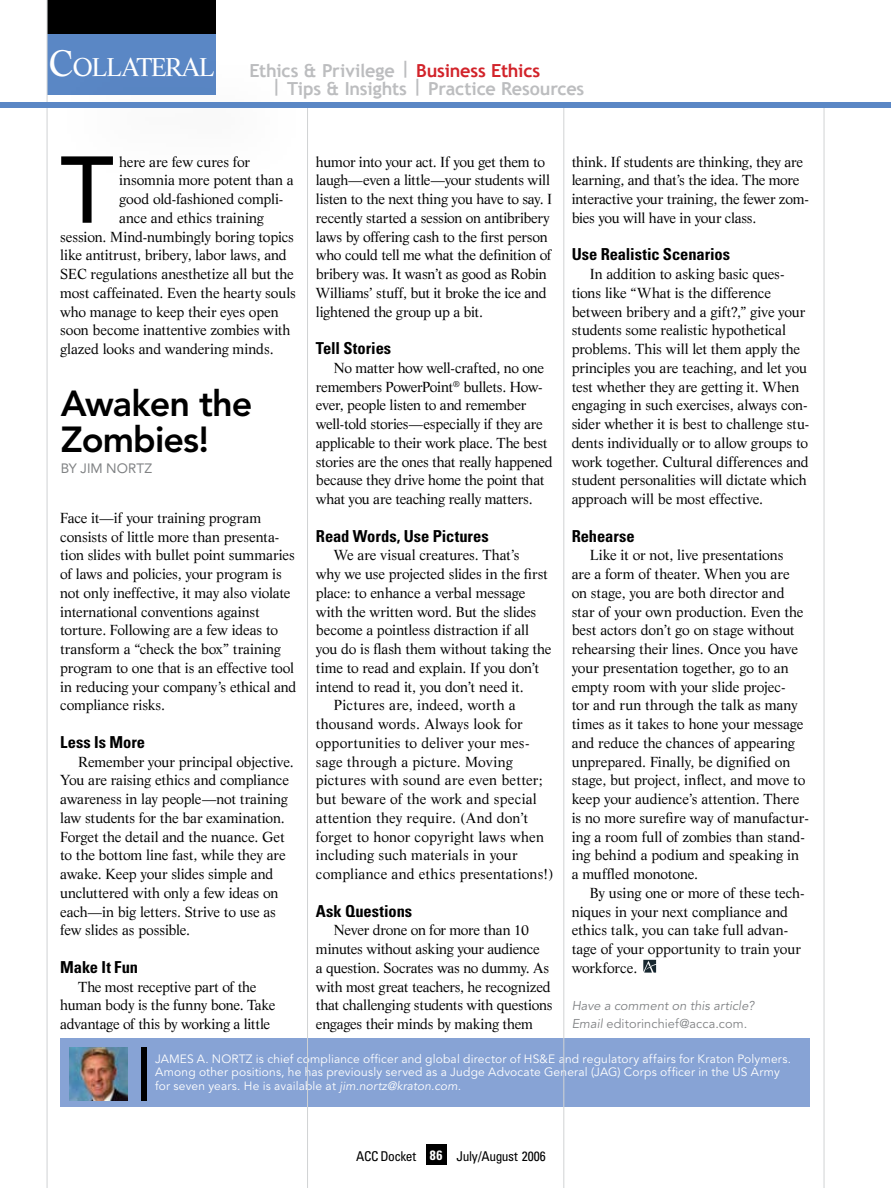
<style>
.page{position:relative;width:891px;height:1188px;background:#fff}
.page>*{position:absolute;margin:0;border:0;box-sizing:border-box;transform-origin:0 0}
.t1{font:500 93.75px "Avenir";color:#000}
.t2{font:800 36px/36px "Avenir";letter-spacing:-.025em;color:#000}
.t3{font:25.2px "Life";letter-spacing:-.05em;color:#fff}
.t4{font:700 18px/18px "Trebuchet MS";letter-spacing:-.01em;color:#bcbdbf}
.t5{font:700 condensed 16.5px "Univers";color:#000}
.t6{font:14.25px/18.8px "Life";letter-spacing:-.01em;color:#000}
.t7{font:14.25px "Life";letter-spacing:.01em;color:#000}
.t8{font:14.25px "Life";letter-spacing:.015em;color:#000}
.t9{font:condensed 13.5px "Univers";letter-spacing:-.03em;color:#000}
.t10{font:13.5px "Avenir";letter-spacing:.005em;color:#808284}
.t11{font:italic 12.75px/18px "Avenir";letter-spacing:.005em;color:#808284}
.t12{font:12px/13.5px "Avenir";letter-spacing:.015em;color:#fff}
.s1{font-size:36px}
.s2{color:#d2232a}
.s3{font-style:normal}
.s4{font-style:italic}
.s5{font-weight:700;color:#fff}
</style>
<div class="page">
<svg style="left:643px;top:960px;width:13px;height:13px"></svg>
<div style="left:61px;top:1039px;width:749px;height:68px;background:#87a3d5"></div>
<img style="left:69px;top:1047px;width:58px;height:54px">
<div style="left:141px;top:1047px;width:6px;height:54px;background:#000"></div>
<div style="left:426px;top:1144px;width:21px;height:22px;background:#000"></div>
<div style="left:47px;top:0;width:169px;height:94px;background:#5a87c5"></div>
<div style="left:47px;top:0;width:169px;height:34px;background:#000"></div>
<div style="left:49px;top:48px;width:265px;height:145px;background:#000;opacity:.35"></div>
<hr style="left:47px;top:0;width:1px;height:1188px;background:#d1d3d4">
<hr style="left:307px;top:108px;width:1px;height:1080px;background:#d1d3d4">
<hr style="left:564px;top:108px;width:1px;height:1080px;background:#d1d3d4">
<hr style="left:824px;top:104px;width:1px;height:1084px;background:#d1d3d4">
<div style="left:0;top:102px;width:891px;height:6px;background:#5a87c5"></div>
<h3 class="t3" style="left:49px;top:51px;width:168px"><span class="s1">C</span>ollateral</h3>
<p class="t4" style="left:271px;top:62px;width:315px;text-indent:-22px">Ethics &amp; Privilege | <span class="s2">Business Ethics<br></span>| Tips &amp; Insights | Practice Resources</p>
<h1 class="t1" style="left:60px;top:136px;width:55px">T</h1>
<p class="t6" style="left:119px;top:152px;width:132px">here are few cures for</p>
<p class="t6" style="left:119px;top:171px;width:176px">insomnia more potent than a</p>
<p class="t6" style="left:119px;top:189px;width:166px">good old-fashioned compli-</p>
<p class="t6" style="left:119px;top:208px;width:146px">ance and ethics training</p>
<p class="t6" style="left:60px;top:227px;width:235px">session. Mind-numbingly boring topics</p>
<p class="t6" style="left:60px;top:246px;width:228px">like antitrust, bribery, labor laws, and</p>
<p class="t6" style="left:60px;top:264px;width:235px">SEC regulations anesthetize all but the</p>
<p class="t6" style="left:60px;top:283px;width:237px">most caffeinated. Even the hearty souls</p>
<p class="t6" style="left:60px;top:302px;width:220px">who manage to keep their eyes open</p>
<p class="t6" style="left:60px;top:321px;width:232px">soon become inattentive zombies with</p>
<p class="t6" style="left:60px;top:339px;width:215px">glazed looks and wandering minds.</p>
<h2 class="t2" style="left:61px;top:386px;width:193px">Awaken the<br>Zombies!</h2>
<p class="t10" style="left:61px;top:461px;width:93px">BY JIM NORTZ</p>
<p class="t6" style="left:60px;top:508px;width:238px">Face it—if your training program consists of little more than presenta&shy;tion slides with bullet point summaries of laws and policies, your program is not only ineffective, it may also violate international conventions against torture. Following are a few ideas to transform a “check the box” training program to one that is an effective tool in reducing your company’s ethical and compliance risks.</p>
<p class="t5" style="left:60px;top:732px;width:87px">Less Is More</p>
<p class="t6" style="left:60px;top:752px;width:235px;text-indent:18px">Remember your principal objective.<br>You are raising ethics and compliance awareness in lay people—not training law students for the bar examination.<br>Forget the detail and the nuance. Get to the bottom line fast, while they are awake. Keep your slides simple and uncluttered with only a few ideas on each—in big letters. Strive to use as few slides as possible.</p>
<p class="t5" style="left:60px;top:957px;width:79px">Make It Fun</p>
<p class="t6" style="left:60px;top:977px;width:217px;text-align:center">The most receptive part of the human body is the funny bone. Take advantage of this by working a little</p>
<p class="t6" style="left:316px;top:152px;width:238px">humor into your act. If you get them to laugh—even a little—your students will listen to the next thing you have to say. I recently started a session on antibribery laws by offering cash to the first person who could tell me what the definition of bribery was. It wasn’t as good as Robin Williams’ stuff, but it broke the ice and lightened the group up a bit.</p>
<p class="t5" style="left:316px;top:338px;width:77px">Tell Stories</p>
<p class="t6" style="left:316px;top:358px;width:238px;text-indent:18px">No matter how well-crafted, no one remembers PowerPoint<sup>®</sup> bullets. How&shy;ever, people listen to and remember well-told stories—especially if they are applicable to their work place. The best stories are the ones that really happened because they drive home the point that what you are teaching really matters.</p>
<p class="t5" style="left:316px;top:526px;width:174px">Read Words, Use Pictures</p>
<p class="t6" style="left:334px;top:546px;width:187px">We are visual creatures. That’s</p>
<p class="t6" style="left:316px;top:564px;width:234px">why we use projected slides in the first</p>
<p class="t6" style="left:316px;top:583px;width:211px">place: to enhance a verbal message</p>
<p class="t6" style="left:316px;top:602px;width:222px">with the written word. But the slides</p>
<p class="t6" style="left:316px;top:621px;width:215px">become a pointless distraction if all</p>
<p class="t6" style="left:316px;top:639px;width:237px">you do is flash them without taking the</p>
<p class="t6" style="left:316px;top:658px;width:225px">time to read and explain. If you don’t</p>
<p class="t6" style="left:316px;top:677px;width:209px">intend to read it, you don’t need it.</p>
<p class="t8" style="left:334px;top:696px;width:183px">Pictures are, indeed, worth a</p>
<p class="t6" style="left:316px;top:714px;width:208px">thousand words. Always look for</p>
<p class="t6" style="left:316px;top:733px;width:215px">opportunities to deliver your mes-</p>
<p class="t7" style="left:316px;top:753px;width:198px">sage through a picture. Moving</p>
<p class="t8" style="left:316px;top:771px;width:228px">pictures with sound are even better;</p>
<p class="t7" style="left:316px;top:790px;width:222px">but beware of the work and special</p>
<p class="t7" style="left:316px;top:809px;width:214px">attention they require. (And don’t</p>
<p class="t6" style="left:316px;top:827px;width:230px">forget to honor copyright laws when</p>
<p class="t7" style="left:316px;top:846px;width:203px">including such materials in your</p>
<p class="t8" style="left:316px;top:865px;width:239px">compliance and ethics presentations!)</p>
<p class="t5" style="left:316px;top:901px;width:98px">Ask Questions</p>
<p class="t6" style="left:316px;top:921px;width:238px;text-indent:18px">Never drone on for more than 10 minutes without asking your audience<br>a question. Socrates was no dummy. As with most great teachers, he recognized that challenging students with questions engages their minds by making them</p>
<p class="t6" style="left:572px;top:152px;width:239px">think. If students are thinking, they are learning, and that’s the idea. The more interactive your training, the fewer zom&shy;bies you will have in your class.</p>
<p class="t5" style="left:572px;top:244px;width:160px">Use Realistic Scenarios</p>
<p class="t6" style="left:572px;top:264px;width:239px;text-indent:18px">In addition to asking basic ques&shy;tions like “What is the difference between bribery and a gift?,” give your students some realistic hypothetical problems. This will let them apply the principles you are teaching, and let you test whether they are getting it. When engaging in such exercises, always con&shy;sider whether it is best to challenge stu&shy;dents individually or to allow groups to work together. Cultural differences and student personalities will dictate which approach will be most effective.</p>
<p class="t5" style="left:572px;top:526px;width:65px">Rehearse</p>
<p class="t6" style="left:572px;top:546px;width:239px;text-indent:18px">Like it or not, live presentations<br>are a form of theater. When you are<br>on stage, you are both director and star of your own production. Even the best actors don’t go on stage without rehearsing their lines. Once you have your presentation together, go to an empty room with your slide projec-<br>tor and run through the talk as many times as it takes to hone your message and reduce the chances of appearing unprepared. Finally, be dignified on stage, but project, inflect, and move to keep your audience’s attention. There is no more surefire way of manufactur&shy;ing a room full of zombies than stand&shy;ing behind a podium and speaking in a muffled monotone.</p>
<p class="t6" style="left:572px;top:883px;width:234px;text-indent:18px">By using one or more of these tech&shy;niques in your next compliance and ethics talk, you can take full advan&shy;tage of your opportunity to train your workforce.</p>
<p class="t11" style="left:572px;top:996px;width:184px">Have a comment on this article?<br>Email <span class="s3">editorinchief@acca.com.</span></p>
<p class="t12" style="left:155px;top:1052px;width:637px">James A. Nortz is chief compliance officer and global director of HS&amp;E and regulatory affairs for Kraton Polymers.<br>Among other positions, he has previously served as a Judge Advocate General (JAG) Corps officer in the US Army for seven years. He is available at <span class="s4">jim.nortz@kraton.com.</span></p>
<p class="t9" style="left:356px;top:1148px;width:191px">ACC Docket <span class="s5">86</span> July/August 2006</p>
</div>
